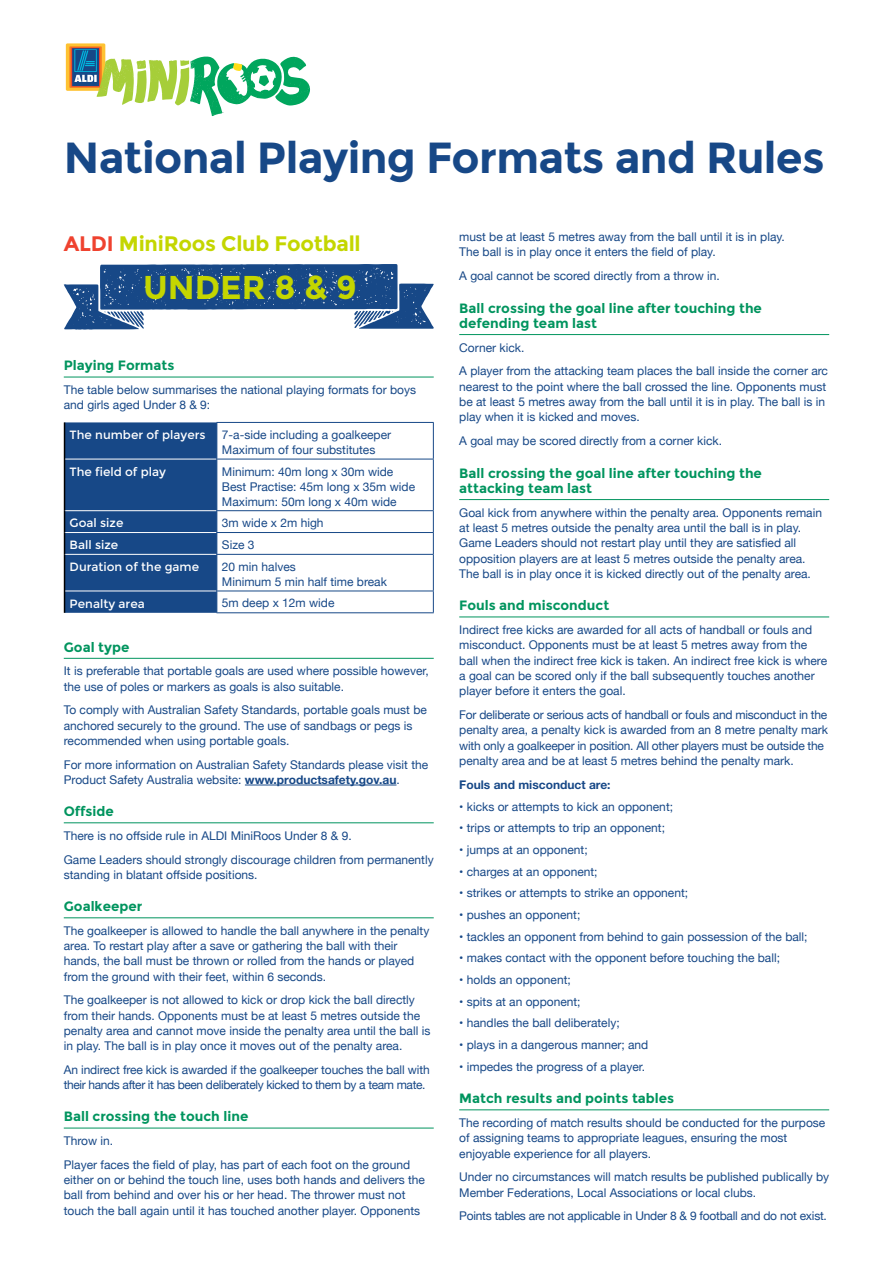
<style>
.page{position:relative;width:893px;height:1263px;background:#fff}
.page>*{position:absolute;margin:0;border:0;box-sizing:border-box;transform-origin:0 0}
.t1{font:700 43.5px "Montserrat";letter-spacing:-.015em;color:#174887}
.t2{font:700 33px "Montserrat";color:#c4d600}
.t3{font:700 21px "Montserrat";letter-spacing:-.01em;color:#c4d600}
.t4{font:700 13.5px/15.3px "Montserrat";color:#00945e}
.t5{font:12px/15.3px "Helvetica Neue";color:#174887}
.t6{font:12px/15.3px "Helvetica Neue";letter-spacing:-.02em;color:#174887}
.t7{font:12px/15.3px "Helvetica Neue";letter-spacing:-.03em;color:#174887}
.t8{font:12px "Montserrat";color:#fff}
.t9{font:700 12px "Helvetica Neue";color:#174887}
.s1{color:#ef422f}
.s2{font-weight:700}
</style>
<div class="page">
<div style="left:66px;top:43px;width:39px;height:48px;background:#fec232;border-radius:2px"></div>
<svg style="left:69px;top:46px;width:33px;height:42px"></svg>
<svg style="left:71px;top:48px;width:29px;height:39px"></svg>
<div style="left:72px;top:48px;width:27px;height:38px;background:#174887"></div>
<svg style="left:74px;top:49px;width:236px;height:67px"></svg>
<hr style="left:64px;top:377px;width:370px;height:1px;background:#00945e">
<hr style="left:64px;top:658px;width:370px;height:1px;background:#00945e">
<hr style="left:245px;top:785px;width:151px;height:1px;background:#174887">
<hr style="left:64px;top:822px;width:370px;height:1px;background:#00945e">
<hr style="left:64px;top:917px;width:370px;height:1px;background:#00945e">
<hr style="left:64px;top:1128px;width:370px;height:1px;background:#00945e">
<hr style="left:459px;top:334px;width:370px;height:1px;background:#00945e">
<hr style="left:459px;top:499px;width:370px;height:1px;background:#00945e">
<hr style="left:459px;top:617px;width:370px;height:1px;background:#00945e">
<hr style="left:459px;top:1109px;width:370px;height:1px;background:#00945e">
<hr style="left:216px;top:422px;width:218px;height:1px;background:#174887">
<hr style="left:433px;top:423px;width:1px;height:36px;background:#174887">
<hr style="left:216px;top:459px;width:218px;height:1px;background:#174887">
<hr style="left:433px;top:459px;width:1px;height:51px;background:#174887">
<hr style="left:216px;top:510px;width:218px;height:1px;background:#174887">
<hr style="left:216px;top:532px;width:218px;height:1px;background:#174887">
<svg style="left:433px;top:511px;width:1px;height:43px"></svg>
<hr style="left:216px;top:554px;width:218px;height:1px;background:#174887">
<hr style="left:433px;top:555px;width:1px;height:36px;background:#174887">
<svg style="left:64px;top:422px;width:153px;height:191px;background:#1d4c89"></svg>
<hr style="left:216px;top:591px;width:218px;height:1px;background:#174887">
<svg style="left:433px;top:591px;width:1px;height:21px"></svg>
<hr style="left:216px;top:612px;width:218px;height:1px;background:#174887">
<svg style="left:64px;top:264px;width:370px;height:66px"></svg>
<h1 class="t1" style="left:64px;top:132px;width:762px">National Playing Formats and Rules</h1>
<h3 class="t3" style="left:64px;top:231px;width:298px"><span class="s1">ALDI</span> MiniRoos Club Football</h3>
<h2 class="t2" style="left:143px;top:267px;width:215px">UNDER 8 &amp; 9</h2>
<p class="t4" style="left:64px;top:358px;width:112px">Playing Formats</p>
<p class="t5" style="left:64px;top:383px;width:354px">The table below summarises the national playing formats for boys and girls aged Under 8 &amp; 9:</p>
<p class="t8" style="left:70px;top:428px;width:137px">The number of players</p>
<p class="t5" style="left:222px;top:428px;width:171px">7-a-side including a goalkeeper<br>Maximum of four substitutes</p>
<p class="t8" style="left:70px;top:465px;width:98px">The field of play</p>
<p class="t5" style="left:222px;top:464px;width:195px">Minimum: 40m long x 30m wide<br>Best Practise: 45m long x 35m wide<br>Maximum: 50m long x 40m wide</p>
<p class="t8" style="left:70px;top:516px;width:55px">Goal size</p>
<p class="t5" style="left:222px;top:516px;width:103px">3m wide x 2m high</p>
<p class="t8" style="left:70px;top:538px;width:50px">Ball size</p>
<p class="t5" style="left:222px;top:538px;width:34px">Size 3</p>
<p class="t8" style="left:70px;top:560px;width:131px">Duration of the game</p>
<p class="t5" style="left:222px;top:560px;width:166px">20 min halves<br>Minimum 5 min half time break</p>
<p class="t8" style="left:70px;top:596px;width:77px">Penalty area</p>
<p class="t5" style="left:222px;top:596px;width:114px">5m deep x 12m wide</p>
<p class="t4" style="left:64px;top:639px;width:67px">Goal type</p>
<p class="t5" style="left:64px;top:664px;width:366px">It is preferable that portable goals are used where possible however, the use of poles or markers as goals is also suitable.</p>
<p class="t5" style="left:64px;top:703px;width:365px">To comply with Australian Safety Standards, portable goals must be anchored securely to the ground. The use of sandbags or pegs is recommended when using portable goals.</p>
<p class="t5" style="left:64px;top:757px;width:366px">For more information on Australian Safety Standards please visit the<br>Product Safety Australia website: <span class="s2">www.productsafety.gov.au</span>.</p>
<p class="t4" style="left:64px;top:804px;width:52px">Offside</p>
<p class="t5" style="left:64px;top:824px;width:371px;line-height:23.7px">There is no offside rule in ALDI MiniRoos Under 8 &amp; 9.<br>Game Leaders should strongly discourage children from permanently</p>
<p class="t5" style="left:64px;top:867px;width:195px">standing in blatant offside positions.</p>
<p class="t4" style="left:64px;top:899px;width:80px">Goalkeeper</p>
<p class="t5" style="left:64px;top:923px;width:367px">The goalkeeper is allowed to handle the ball anywhere in the penalty area. To restart play after a save or gathering the ball with their hands, the ball must be thrown or rolled from the hands or played from the ground with their feet, within 6 seconds.</p>
<p class="t5" style="left:64px;top:993px;width:368px">The goalkeeper is not allowed to kick or drop kick the ball directly from their hands. Opponents must be at least 5 metres outside the penalty area and cannot move inside the penalty area until the ball is in play. The ball is in play once it moves out of the penalty area.</p>
<p class="t7" style="left:64px;top:1062px;width:367px">An indirect free kick is awarded if the goalkeeper touches the ball with their hands after it has been deliberately kicked to them by a team mate.</p>
<p class="t4" style="left:64px;top:1109px;width:186px">Ball crossing the touch line</p>
<p class="t5" style="left:64px;top:1129px;width:348px;line-height:23.7px">Throw in.<br>Player faces the field of play, has part of each foot on the ground</p>
<p class="t5" style="left:64px;top:1173px;width:363px">either on or behind the touch line, uses both hands and delivers the ball from behind and over his or her head. The thrower must not touch the ball again until it has touched another player. Opponents</p>
<p class="t5" style="left:459px;top:230px;width:327px">must be at least 5 metres away from the ball until it is in play.<br>The ball is in play once it enters the field of play.</p>
<p class="t5" style="left:459px;top:269px;width:262px">A goal cannot be scored directly from a throw in.</p>
<p class="t4" style="left:459px;top:300px;width:304px">Ball crossing the goal line after touching the defending team last</p>
<p class="t5" style="left:459px;top:336px;width:370px;line-height:23.9px">Corner kick.<br>A player from the attacking team places the ball inside the corner arc</p>
<p class="t5" style="left:459px;top:379px;width:369px;text-align:justify">nearest to the point where the ball crossed the line. Opponents must be at least 5 metres away from the ball until it is in play. The ball is in play when it is kicked and moves.</p>
<p class="t5" style="left:459px;top:434px;width:264px">A goal may be scored directly from a corner kick.</p>
<p class="t4" style="left:459px;top:465px;width:304px">Ball crossing the goal line after touching the attacking team last</p>
<p class="t5" style="left:459px;top:505px;width:364px">Goal kick from anywhere within the penalty area. Opponents remain at least 5 metres outside the penalty area until the ball is in play.<br>Game Leaders should not restart play until they are satisfied all opposition players are at least 5 metres outside the penalty area.<br>The ball is in play once it is kicked directly out of the penalty area.</p>
<p class="t4" style="left:459px;top:598px;width:152px">Fouls and misconduct</p>
<p class="t5" style="left:459px;top:623px;width:369px">Indirect free kicks are awarded for all acts of handball or fouls and misconduct. Opponents must be at least 5 metres away from the ball when the indirect free kick is taken. An indirect free kick is where a goal can be scored only if the ball subsequently touches another player before it enters the goal.</p>
<p class="t6" style="left:459px;top:708px;width:370px">For deliberate or serious acts of handball or fouls and misconduct in the penalty area, a penalty kick is awarded from an 8 metre penalty mark with only a goalkeeper in position. All other players must be outside the penalty area and be at least 5 metres behind the penalty mark.</p>
<p class="t9" style="left:459px;top:777px;width:153px">Fouls and misconduct are:</p>
<p class="t5" style="left:459px;top:799px;width:215px">• kicks or attempts to kick an opponent;</p>
<p class="t5" style="left:459px;top:821px;width:207px">• trips or attempts to trip an opponent;</p>
<p class="t5" style="left:459px;top:843px;width:130px">• jumps at an opponent;</p>
<p class="t5" style="left:459px;top:864px;width:140px">• charges at an opponent;</p>
<p class="t5" style="left:459px;top:886px;width:230px">• strikes or attempts to strike an opponent;</p>
<p class="t5" style="left:459px;top:908px;width:123px">• pushes an opponent;</p>
<p class="t5" style="left:459px;top:929px;width:350px">• tackles an opponent from behind to gain possession of the ball;</p>
<p class="t5" style="left:459px;top:951px;width:322px">• makes contact with the opponent before touching the ball;</p>
<p class="t5" style="left:459px;top:973px;width:113px">• holds an opponent;</p>
<p class="t5" style="left:459px;top:994px;width:123px">• spits at an opponent;</p>
<p class="t5" style="left:459px;top:1016px;width:162px">• handles the ball deliberately;</p>
<p class="t5" style="left:459px;top:1038px;width:191px">• plays in a dangerous manner; and</p>
<p class="t5" style="left:459px;top:1059px;width:187px">• impedes the progress of a player.</p>
<p class="t4" style="left:459px;top:1091px;width:217px">Match results and points tables</p>
<p class="t5" style="left:459px;top:1116px;width:368px">The recording of match results should be conducted for the purpose of assigning teams to appropriate leagues, ensuring the most enjoyable experience for all players.</p>
<p class="t5" style="left:459px;top:1170px;width:371px">Under no circumstances will match results be published publically by<br>Member Federations, Local Associations or local clubs.</p>
<p class="t6" style="left:459px;top:1209px;width:369px">Points tables are not applicable in Under 8 &amp; 9 football and do not exist.</p>
</div>
